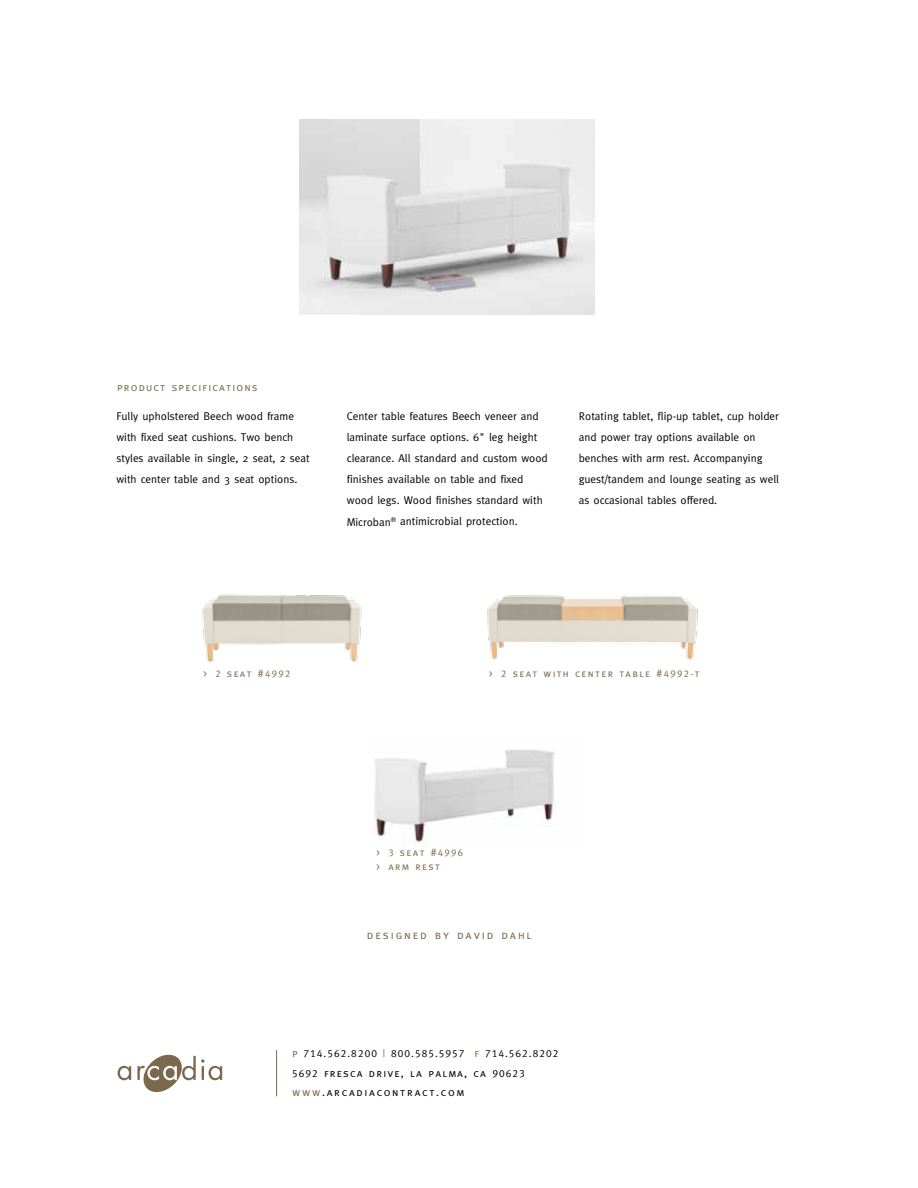
<style>
.page{position:relative;width:918px;height:1188px;background:#fff}
.page>*{position:absolute;margin:0;border:0;box-sizing:border-box;transform-origin:0 0}
.t1{font:12px "Meta Caps";letter-spacing:.15em;color:#7b694e}
.t2{font:11.25px/21px "Meta";color:#000}
.t3{font:11.25px/19.5px "Meta Caps";letter-spacing:.15em;color:#000}
.t4{font:11.25px "Meta Caps";letter-spacing:.1em;color:#7b694e}
.t5{font:10.5px/13.5px "Meta Caps";letter-spacing:.13em;color:#7b694e}
.t6{font:10.5px "Meta Caps";letter-spacing:.1em;color:#000}
.s1{font-size:9.75px}
.s2{font-size:11.25px;color:#7b694e}
.s3{color:#7b694e}
.s4{font-size:10.5px}
</style>
<div class="page">
<hr style="left:276px;top:1050px;width:1px;height:46px;background:#7b694e">
<svg style="left:118px;top:1066px;width:13px;height:14px"></svg>
<svg style="left:137px;top:1054px;width:85px;height:39px"></svg>
<img style="left:299px;top:119px;width:296px;height:196px">
<img style="left:202px;top:594px;width:160px;height:69px">
<img style="left:487px;top:595px;width:211px;height:65px">
<img style="left:375px;top:749px;width:181px;height:95px">
<p class="t4" style="left:117px;top:380px;width:142px">product specifications</p>
<p class="t2" style="left:116px;top:406px;width:195px">Fully upholstered Beech wood frame with fixed seat cushions. Two bench styles available in single, 2 seat, 2 seat with center table and 3 seat options.</p>
<p class="t2" style="left:347px;top:406px;width:203px">Center table features Beech veneer and laminate surface options. 6" leg height clearance. All standard and custom wood finishes available on table and fixed wood legs. Wood finishes standard with Microban<sup>®</sup> antimicrobial protection.</p>
<p class="t2" style="left:579px;top:406px;width:202px">Rotating tablet, flip-up tablet, cup holder and power tray options available on benches with arm rest. Accompanying guest/tandem and lounge seating as well as occasional tables offered.</p>
<p class="t5" style="left:203px;top:667px;width:88px">&gt; <span class="s1">2</span> seat #<span class="s1">4992</span></p>
<p class="t5" style="left:489px;top:667px;width:212px">&gt; <span class="s1">2</span> seat with center table #<span class="s1">4992-</span>t</p>
<p class="t5" style="left:376px;top:846px;width:88px">&gt; <span class="s1">3</span> seat #<span class="s1">4996 </span>&gt; arm rest</p>
<p class="t1" style="left:367px;top:928px;width:166px">designed by david dahl</p>
<p class="t6" style="left:292px;top:1047px;width:268px"><span class="s2">p</span> 714.562.8200 <span class="s3">|</span> 800.585.5957 <span class="s2">f</span> 714.562.8202</p>
<p class="t3" style="left:292px;top:1063px;width:234px"><span class="s4">5692</span> fresca drive, la palma, ca <span class="s4">90623 </span><span class="s3">www</span>.arcadiacontract.com</p>
</div>
